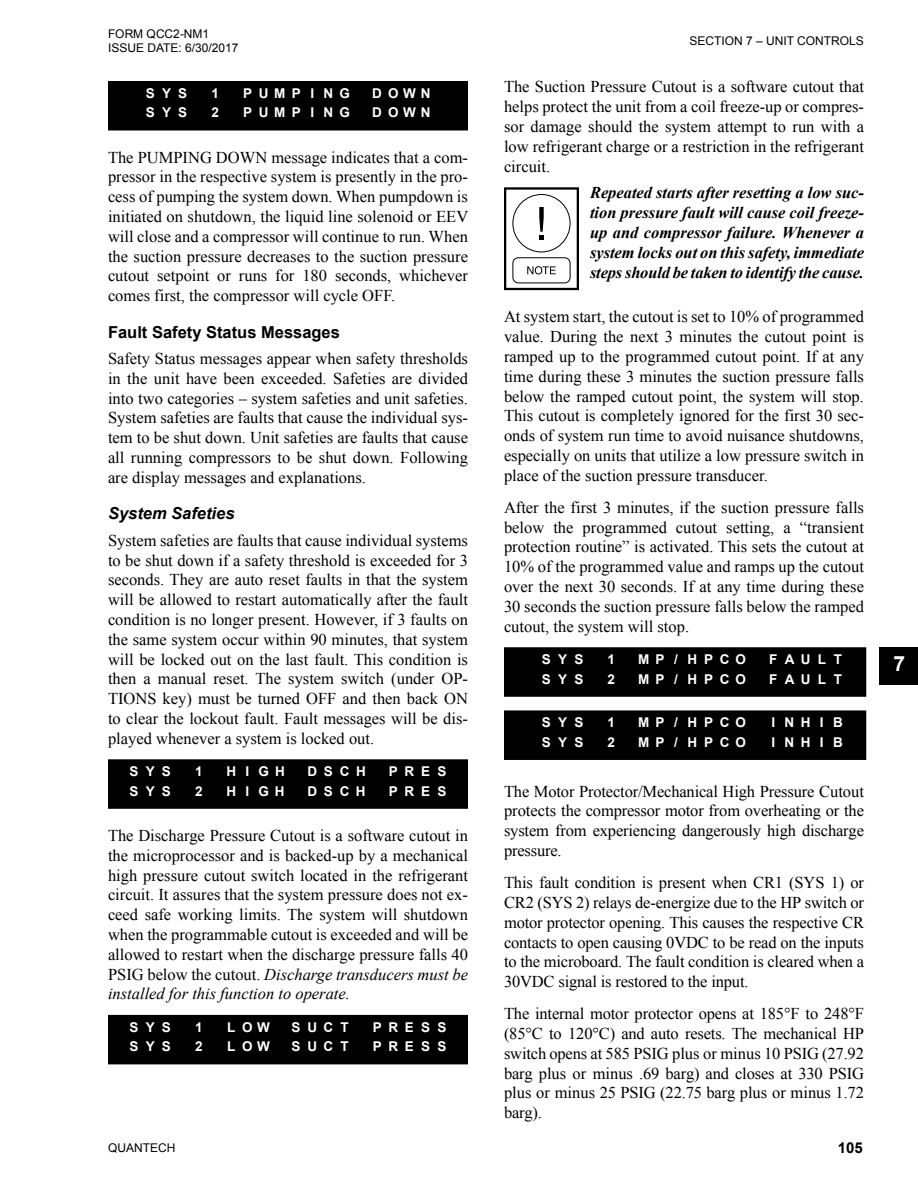
<style>
.page{position:relative;width:918px;height:1188px;background:#fff}
.page>*{position:absolute;margin:0;border:0;box-sizing:border-box;transform-origin:0 0}
.t1{font:700 21px "Arial";color:#fff}
.JCI_Paragraph1{font:16.5px/19.8px "Times New Roman";color:#000;text-align:justify}
.t2{font:italic 700 16.5px/19.8px "Times New Roman";letter-spacing:-.01em;color:#000;text-align:justify}
.JCI_Heading3{font:700 16.5px "Arial";color:#000}
.JCI_Heading4{font:italic 700 16.5px "Arial";color:#000}
.t3{font:700 15px "Arial";color:#000}
.t4{font:700 13.5px "Arial";letter-spacing:.505em;color:#fff}
.t5{font:12px/14.4px "Arial";color:#000}
.s1{font-style:italic}
</style>
<div class="page">
<div style="left:879px;top:647px;width:39px;height:37px;background:#000"></div>
<div style="left:110px;top:83px;width:356px;height:45px;background:#000"></div>
<div style="left:108px;top:81px;width:360px;height:49px;border:4px solid #000"></div>
<div style="left:110px;top:762px;width:356px;height:45px;background:#000"></div>
<div style="left:108px;top:759px;width:360px;height:50px;border:4px solid #000"></div>
<div style="left:110px;top:1017px;width:356px;height:45px;background:#000"></div>
<div style="left:108px;top:1015px;width:360px;height:49px;border:4px solid #000"></div>
<div style="left:504px;top:187px;width:75px;height:103px;border:2px solid #000"></div>
<div style="left:513px;top:194px;width:57px;height:58px;border:1px solid #000;border-radius:50%"></div>
<svg style="left:539px;top:207px;width:5px;height:33px"></svg>
<div style="left:513px;top:257px;width:57px;height:26px;border:1px solid #000;border-radius:5px"></div>
<svg style="left:527px;top:266px;width:29px;height:8px"></svg>
<div style="left:506px;top:650px;width:358px;height:45px;background:#000"></div>
<div style="left:504px;top:647px;width:362px;height:50px;border:4px solid #000"></div>
<div style="left:506px;top:713px;width:358px;height:45px;background:#000"></div>
<div style="left:504px;top:710px;width:362px;height:50px;border:4px solid #000"></div>
<p class="t5" style="left:108px;top:26px;width:132px">FORM QCC2-NM1<br>ISSUE DATE: 6/30/2017</p>
<p class="t4" style="left:146px;top:84px;width:43px">SYS</p>
<p class="t4" style="left:211px;top:84px;width:9px">1</p>
<p class="t4" style="left:243px;top:84px;width:108px">PUMP I NG</p>
<p class="t4" style="left:372px;top:84px;width:60px">DOWN</p>
<p class="t4" style="left:146px;top:104px;width:43px">SYS</p>
<p class="t4" style="left:211px;top:104px;width:9px">2</p>
<p class="t4" style="left:243px;top:104px;width:108px">PUMP I NG</p>
<p class="t4" style="left:372px;top:104px;width:60px">DOWN</p>
<p class="JCI_Paragraph1" style="left:108px;top:147px;width:362px">The PUMPING DOWN message indicates that a com&shy;pressor in the respective system is presently in the pro&shy;cess of pumping the system down. When pumpdown is initiated on shutdown, the liquid line solenoid or EEV will close and a compressor will continue to run. When the suction pressure decreases to the suction pressure cutout setpoint or runs for 180 seconds, whichever comes first, the compressor will cycle OFF.</p>
<p class="JCI_Heading3" style="left:108px;top:321px;width:233px">Fault Safety Status Messages</p>
<p class="JCI_Paragraph1" style="left:108px;top:348px;width:362px">Safety Status messages appear when safety thresholds in the unit have been exceeded. Safeties are divided into two categories – system safeties and unit safeties.<br>System safeties are faults that cause the individual sys&shy;tem to be shut down. Unit safeties are faults that cause all running compressors to be shut down. Following are display messages and explanations.</p>
<p class="JCI_Heading4" style="left:108px;top:503px;width:128px">System Safeties</p>
<p class="JCI_Paragraph1" style="left:108px;top:530px;width:362px">System safeties are faults that cause individual systems to be shut down if a safety threshold is exceeded for 3 seconds. They are auto reset faults in that the system will be allowed to restart automatically after the fault condition is no longer present. However, if 3 faults on the same system occur within 90 minutes, that system will be locked out on the last fault. This condition is then a manual reset. The system switch (under OP-TIONS key) must be turned OFF and then back ON to clear the lockout fault. Fault messages will be dis&shy;played whenever a system is locked out.</p>
<p class="t4" style="left:130px;top:762px;width:43px">SYS</p>
<p class="t4" style="left:195px;top:762px;width:9px">1</p>
<p class="t4" style="left:226px;top:762px;width:60px">HIGH</p>
<p class="t4" style="left:307px;top:762px;width:60px">DSCH</p>
<p class="t4" style="left:389px;top:762px;width:59px">PRES</p>
<p class="t4" style="left:130px;top:782px;width:43px">SYS</p>
<p class="t4" style="left:195px;top:782px;width:9px">2</p>
<p class="t4" style="left:226px;top:782px;width:60px">HIGH</p>
<p class="t4" style="left:307px;top:782px;width:60px">DSCH</p>
<p class="t4" style="left:389px;top:782px;width:59px">PRES</p>
<p class="JCI_Paragraph1" style="left:108px;top:825px;width:362px">The Discharge Pressure Cutout is a software cutout in the microprocessor and is backed-up by a mechanical high pressure cutout switch located in the refrigerant circuit. It assures that the system pressure does not ex&shy;ceed safe working limits. The system will shutdown when the programmable cutout is exceeded and will be allowed to restart when the discharge pressure falls 40<br>PSIG below the cutout. <span class="s1">Discharge transducers must be installed for this function to operate.</span></p>
<p class="t4" style="left:130px;top:1018px;width:43px">SYS</p>
<p class="t4" style="left:195px;top:1018px;width:9px">1</p>
<p class="t4" style="left:227px;top:1018px;width:44px">LOW</p>
<p class="t4" style="left:292px;top:1018px;width:59px">SUCT</p>
<p class="t4" style="left:373px;top:1018px;width:75px">PRESS</p>
<p class="t4" style="left:130px;top:1038px;width:43px">SYS</p>
<p class="t4" style="left:195px;top:1038px;width:9px">2</p>
<p class="t4" style="left:227px;top:1038px;width:44px">LOW</p>
<p class="t4" style="left:292px;top:1038px;width:59px">SUCT</p>
<p class="t4" style="left:373px;top:1038px;width:75px">PRESS</p>
<p class="t5" style="left:690px;top:34px;width:176px">SECTION 7 – UNIT CONTROLS</p>
<p class="JCI_Paragraph1" style="left:504px;top:77px;width:362px">The Suction Pressure Cutout is a software cutout that helps protect the unit from a coil freeze-up or compres&shy;sor damage should the system attempt to run with a low refrigerant charge or a restriction in the refrigerant circuit.</p>
<p class="t2" style="left:590px;top:183px;width:276px">Repeated starts after resetting a low suc&shy;tion pressure fault will cause coil freeze&shy;up and compressor failure. Whenever a system locks out on this safety, immediate steps should be taken to identify the cause.</p>
<p class="JCI_Paragraph1" style="left:504px;top:307px;width:362px">At system start, the cutout is set to 10% of programmed value. During the next 3 minutes the cutout point is ramped up to the programmed cutout point. If at any time during these 3 minutes the suction pressure falls below the ramped cutout point, the system will stop.<br>This cutout is completely ignored for the first 30 sec&shy;onds of system run time to avoid nuisance shutdowns, especially on units that utilize a low pressure switch in place of the suction pressure transducer.</p>
<p class="JCI_Paragraph1" style="left:504px;top:497px;width:362px">After the first 3 minutes, if the suction pressure falls below the programmed cutout setting, a “transient protection routine” is activated. This sets the cutout at 10% of the programmed value and ramps up the cutout over the next 30 seconds. If at any time during these 30 seconds the suction pressure falls below the ramped cutout, the system will stop.</p>
<p class="t4" style="left:542px;top:650px;width:43px">SYS</p>
<p class="t4" style="left:607px;top:650px;width:9px">1</p>
<p class="t4" style="left:638px;top:650px;width:110px">MP / HPCO</p>
<p class="t4" style="left:769px;top:650px;width:75px">FAULT</p>
<p class="t4" style="left:542px;top:670px;width:43px">SYS</p>
<p class="t4" style="left:607px;top:670px;width:9px">2</p>
<p class="t4" style="left:638px;top:670px;width:110px">MP / HPCO</p>
<p class="t4" style="left:769px;top:670px;width:75px">FAULT</p>
<p class="t4" style="left:542px;top:714px;width:43px">SYS</p>
<p class="t4" style="left:607px;top:714px;width:9px">1</p>
<p class="t4" style="left:638px;top:714px;width:110px">MP / HPCO</p>
<p class="t4" style="left:771px;top:714px;width:73px">INHIB</p>
<p class="t4" style="left:542px;top:733px;width:43px">SYS</p>
<p class="t4" style="left:607px;top:733px;width:9px">2</p>
<p class="t4" style="left:638px;top:733px;width:110px">MP / HPCO</p>
<p class="t4" style="left:771px;top:733px;width:73px">INHIB</p>
<p class="JCI_Paragraph1" style="left:504px;top:781px;width:362px">The Motor Protector/Mechanical High Pressure Cutout protects the compressor motor from overheating or the system from experiencing dangerously high discharge pressure.</p>
<p class="JCI_Paragraph1" style="left:504px;top:872px;width:362px">This fault condition is present when CR1 (SYS 1) or CR2 (SYS 2) relays de-energize due to the HP switch or motor protector opening. This causes the respective CR contacts to open causing 0VDC to be read on the inputs to the microboard. The fault condition is cleared when a 30VDC signal is restored to the input.</p>
<p class="JCI_Paragraph1" style="left:504px;top:1004px;width:362px">The internal motor protector opens at 185°F to 248°F (85°C to 120°C) and auto resets. The mechanical HP switch opens at 585 PSIG plus or minus 10 PSIG (27.92 barg plus or minus .69 barg) and closes at 330 PSIG plus or minus 25 PSIG (22.75 barg plus or minus 1.72 barg).</p>
<p class="t5" style="left:108px;top:1141px;width:69px">QUANTECH</p>
<p class="t3" style="left:838px;top:1138px;width:27px">105</p>
<p class="t1" style="left:894px;top:649px;width:13px">7</p>
</div>
